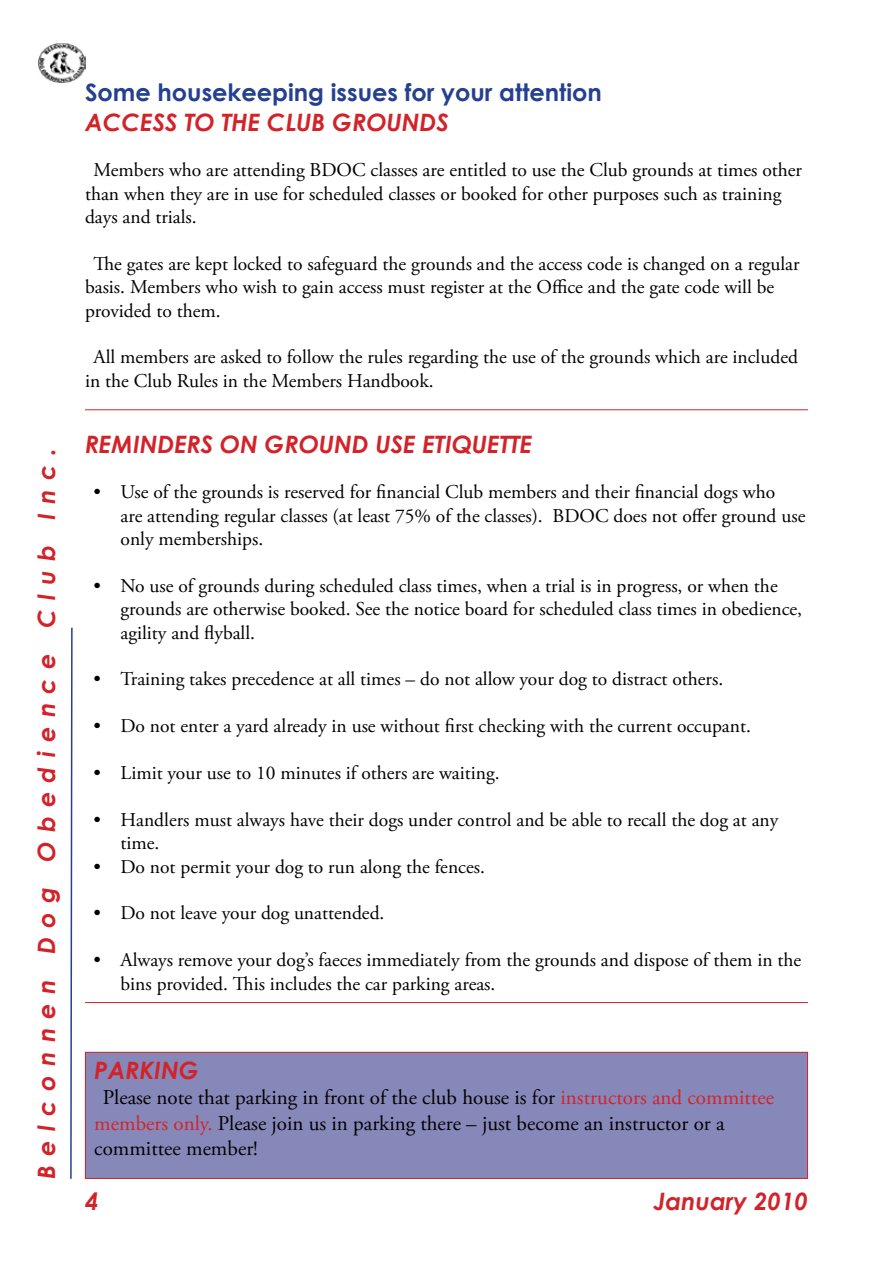
<style>
.page{position:relative;width:893px;height:1263px;background:#fff}
.page>*{position:absolute;margin:0;border:0;box-sizing:border-box;transform-origin:0 0}
.t1{font:italic 700 24px "Century Gothic";color:#d2232a}
.t2{font:700 24px "Century Gothic";color:#25408f}
.t3{font:italic 700 24px "Century Gothic";letter-spacing:.39em;color:#d2232a}
.t4{font:21px/25.2px "Adobe Garamond Pro";color:#000}
.t5{font:19.5px/23.4px "Adobe Garamond Pro";color:#000}
.s1{color:#d2232a}
</style>
<div class="page">
<img style="left:38px;top:43px;width:47px;height:40px">
<svg style="left:70px;top:627px;width:3px;height:552px"></svg>
<div style="left:85px;top:1052px;width:722px;height:126px;background:#8788ba"></div>
<div style="left:85px;top:1052px;width:723px;height:127px;border:1px solid #d2232a"></div>
<hr style="left:85px;top:409px;width:723px;height:1px;background:#d2232a">
<hr style="left:85px;top:1002px;width:723px;height:1px;background:#d2232a">
<p class="t3" style="left:31px;top:1179px;width:732px;rotate:-90deg">BELCONNEN DOG OBEDIENCE CLUB INC.</p>
<p class="t2" style="left:85px;top:77px;width:518px">Some housekeeping issues for your attention</p>
<p class="t1" style="left:85px;top:107px;width:34px">ACCESS</p>
<p class="t1" style="left:184px;top:107px;width:200px">TO THE CLUB GROUNDS</p>
<p class="t5" style="left:85px;top:159px;width:718px;text-indent:9px">Members who are attending BDOC classes are entitled to use the Club grounds at times other than when they are in use for scheduled classes or booked for other purposes such as training days and trials.</p>
<p class="t5" style="left:85px;top:253px;width:716px;text-indent:9px">The gates are kept locked to safeguard the grounds and the access code is changed on a regular basis. Members who wish to gain access must register at the Office and the gate code will be provided to them.</p>
<p class="t5" style="left:85px;top:346px;width:714px;text-indent:9px">All members are asked to follow the rules regarding the use of the grounds which are included in the Club Rules in the Members Handbook.</p>
<p class="t1" style="left:85px;top:429px;width:448px">REMINDERS ON GROUND USE ETIQUETTE</p>
<p class="t5" style="left:121px;top:481px;width:686px;text-indent:-27px">• Use of the grounds is reserved for financial Club members and their financial dogs who<br>are attending regular classes (at least 75% of the classes). BDOC does not offer ground use only memberships.</p>
<p class="t5" style="left:121px;top:575px;width:683px;text-indent:-27px">• No use of grounds during scheduled class times, when a trial is in progress, or when the grounds are otherwise booked. See the notice board for scheduled class times in obedience, agility and flyball.</p>
<p class="t5" style="left:94px;top:668px;width:631px">• Training takes precedence at all times – do not allow your dog to distract others.</p>
<p class="t5" style="left:94px;top:715px;width:659px">• Do not enter a yard already in use without first checking with the current occupant.</p>
<p class="t5" style="left:94px;top:762px;width:408px">• Limit your use to 10 minutes if others are waiting.</p>
<p class="t5" style="left:121px;top:809px;width:659px;text-indent:-27px">• Handlers must always have their dogs under control and be able to recall the dog at any time.</p>
<p class="t5" style="left:94px;top:855px;width:393px">• Do not permit your dog to run along the fences.</p>
<p class="t5" style="left:94px;top:902px;width:292px">• Do not leave your dog unattended.</p>
<p class="t5" style="left:121px;top:949px;width:682px;text-indent:-27px">• Always remove your dog’s faeces immediately from the grounds and dispose of them in the bins provided. This includes the car parking areas.</p>
<p class="t1" style="left:94px;top:1055px;width:106px">PARKING</p>
<p class="t4" style="left:94px;top:1086px;width:681px;text-indent:9px">Please note that parking in front of the club house is for <span class="s1">instructors and committee members only.</span> Please join us in parking there – just become an instructor or a committee member!</p>
<p class="t1" style="left:85px;top:1185px;width:15px">4</p>
<p class="t1" style="left:654px;top:1185px;width:156px">JANUARY 2010</p>
</div>
